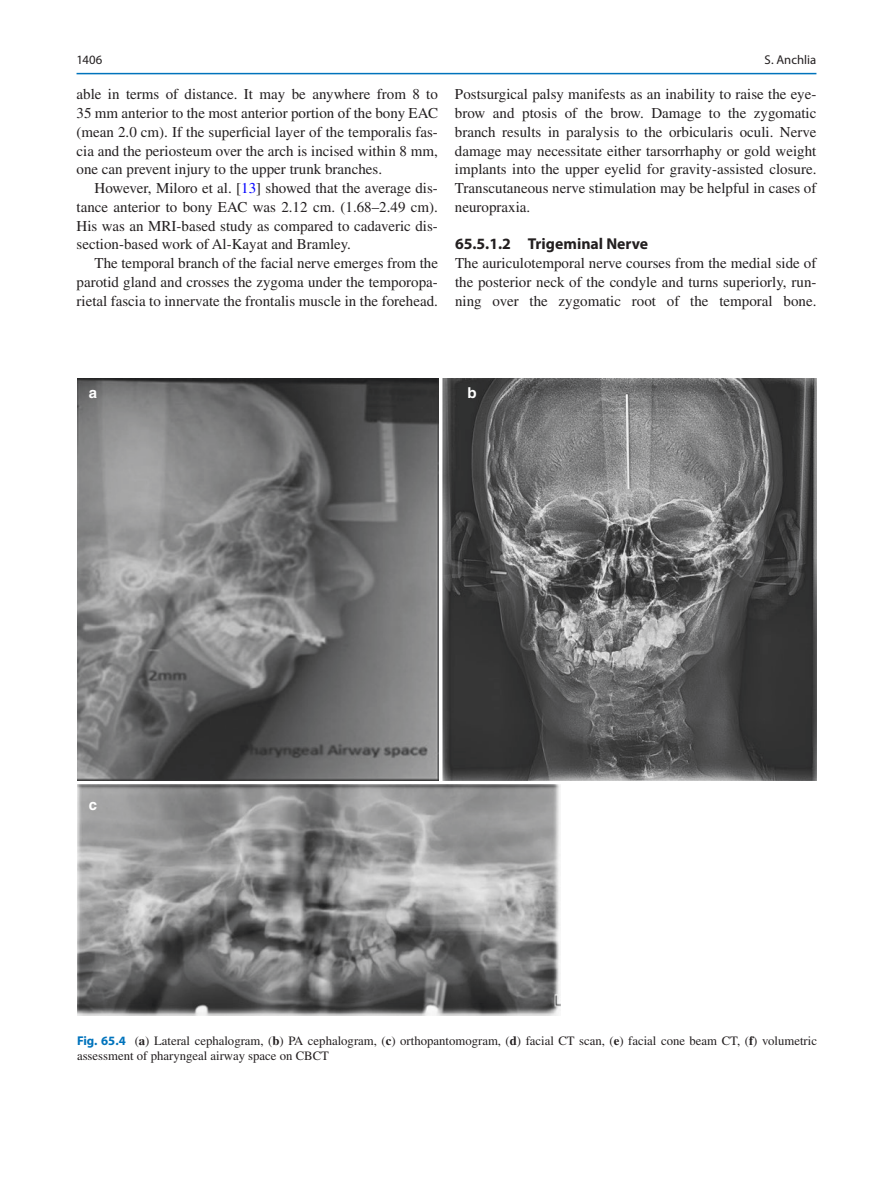
<style>
.page{position:relative;width:893px;height:1187px;background:#fff}
.page>*{position:absolute;margin:0;border:0;box-sizing:border-box;transform-origin:0 0}
.t1{font:700 15.75px "Myriad Pro";color:#231f20}
.t2{font:15px/18.8px "Times LT Std";color:#231f20;text-align:justify}
.t3{font:15px "Helvetica Bold 2";color:#fff}
.t4{font:12.75px/15px "Times LT Std";color:#231f20}
.t5{font:12.75px "Myriad Pro Regular 2";letter-spacing:.005em;color:#231f20}
.t6{font:12.75px "Myriad Pro";color:#231f20}
.s1{color:#00f}
.s2{font-family:"Myriad Pro";font-weight:700;color:#0073bc}
.s3{font-weight:700}
</style>
<div class="page">
<img style="left:77px;top:378px;width:361px;height:402px">
<img style="left:442px;top:378px;width:375px;height:402px">
<img style="left:77px;top:784px;width:483px;height:231px">
<hr style="left:77px;top:73px;width:739px;height:1px;background:#0073bc">
<p class="t6" style="left:77px;top:52px;width:27px">1406</p>
<p class="t2" style="left:77px;top:85px;width:363px">able in terms of distance. It may be anywhere from 8 to 35 mm anterior to the most anterior portion of the bony EAC (mean 2.0 cm). If the superficial layer of the temporalis fas&shy;cia and the periosteum over the arch is incised within 8 mm, one can prevent injury to the upper trunk branches.</p>
<p class="t2" style="left:77px;top:179px;width:363px;text-indent:18px">However, Miloro et al. [<span class="s1">13</span>] showed that the average dis&shy;tance anterior to bony EAC was 2.12 cm. (1.68–2.49 cm).<br>His was an MRI-based study as compared to cadaveric dis&shy;section-based work of Al-Kayat and Bramley.</p>
<p class="t2" style="left:77px;top:254px;width:363px;text-indent:18px">The temporal branch of the facial nerve emerges from the parotid gland and crosses the zygoma under the temporopa&shy;rietal fascia to innervate the frontalis muscle in the forehead.</p>
<p class="t5" style="left:765px;top:52px;width:53px">S. Anchlia</p>
<p class="t2" style="left:455px;top:85px;width:363px">Postsurgical palsy manifests as an inability to raise the eye&shy;brow and ptosis of the brow. Damage to the zygomatic branch results in paralysis to the orbicularis oculi. Nerve damage may necessitate either tarsorrhaphy or gold weight implants into the upper eyelid for gravity-assisted closure.<br>Transcutaneous nerve stimulation may be helpful in cases of neuropraxia.</p>
<p class="t1" style="left:455px;top:234px;width:195px">65.5.1.2 Trigeminal Nerve</p>
<p class="t2" style="left:455px;top:254px;width:363px">The auriculotemporal nerve courses from the medial side of the posterior neck of the condyle and turns superiorly, run&shy;ning over the zygomatic root of the temporal bone.</p>
<p class="t3" style="left:89px;top:384px;width:10px">a</p>
<p class="t3" style="left:467px;top:384px;width:11px">b</p>
<p class="t3" style="left:89px;top:795px;width:10px">c</p>
<p class="t4" style="left:77px;top:1032px;width:741px"><span class="s2">Fig. 65.4</span> (<span class="s3">a</span>) Lateral cephalogram, (<span class="s3">b</span>) PA cephalogram, (<span class="s3">c</span>) orthopantomogram, (<span class="s3">d</span>) facial CT scan, (<span class="s3">e</span>) facial cone beam CT, (<span class="s3">f</span>) volumetric assessment of pharyngeal airway space on CBCT</p>
</div>
